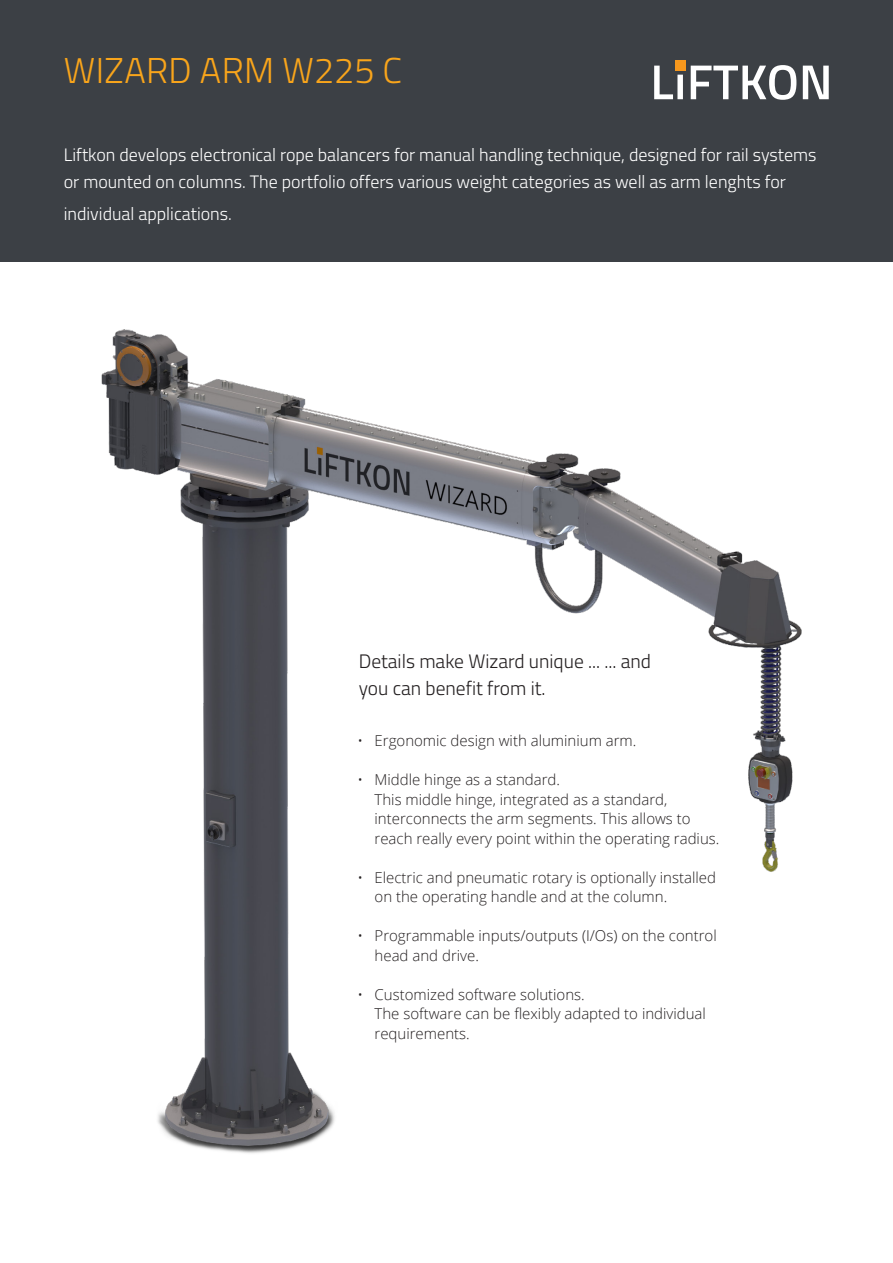
<style>
.page{position:relative;width:893px;height:1263px;background:#fff}
.page>*{position:absolute;margin:0;border:0;box-sizing:border-box;transform-origin:0 0}
.Überschrift_24pt_gel{font:300 36px "Titillium";letter-spacing:.01em;color:#f9a51b}
.Unterüberschrift_13p{font:300 19.5px/27px "Titillium";color:#231f20}
.t1{font:300 18px/27px "Titillium";color:#fff}
.Fließtext_10pt{font:300 15px/19.5px "Open Sans";color:#231f20}
</style>
<div class="page">
<img style="left:101px;top:329px;width:701px;height:824px">
<div style="left:0;top:0;width:893px;height:262px;background:#3c4045"></div>
<svg style="left:654px;top:65px;width:175px;height:35px"></svg>
<div style="left:675px;top:60px;width:10px;height:10px;background:#f7981d"></div>
<p class="Überschrift_24pt_gel" style="left:64px;top:45px;width:340px">WIZARD ARM W225 C</p>
<p class="t1" style="left:64px;top:141px;width:754px">Liftkon develops electronical rope balancers for manual handling technique, designed for rail systems or mounted on columns. The portfolio offers various weight categories as well as arm lenghts for</p>
<p class="t1" style="left:64px;top:199px;width:170px">individual applications.</p>
<p class="Unterüberschrift_13p" style="left:359px;top:647px;width:294px">Details make Wizard unique ... ... and you can benefit from it.</p>
<p class="Fließtext_10pt" style="left:358px;top:731px;width:280px">• Ergonomic design with aluminium arm.</p>
<p class="Fließtext_10pt" style="left:358px;top:770px;width:204px">• Middle hinge as a standard.</p>
<p class="Fließtext_10pt" style="left:375px;top:789px;width:318px">This middle hinge, integrated as a standard, interconnects the arm segments. This allows to</p>
<p class="Fließtext_10pt" style="left:375px;top:828px;width:346px">reach really every point within the operating radius.</p>
<p class="Fließtext_10pt" style="left:375px;top:867px;width:343px;text-indent:-17px">• Electric and pneumatic rotary is optionally installed on the operating handle and at the column.</p>
<p class="Fließtext_10pt" style="left:375px;top:926px;width:344px;text-indent:-17px">• Programmable inputs/outputs (I/Os) on the control head and drive.</p>
<p class="Fließtext_10pt" style="left:375px;top:984px;width:333px;text-indent:-17px">• Customized software solutions.<br>The software can be flexibly adapted to individual</p>
<p class="Fließtext_10pt" style="left:375px;top:1023px;width:97px">requirements.</p>
</div>
